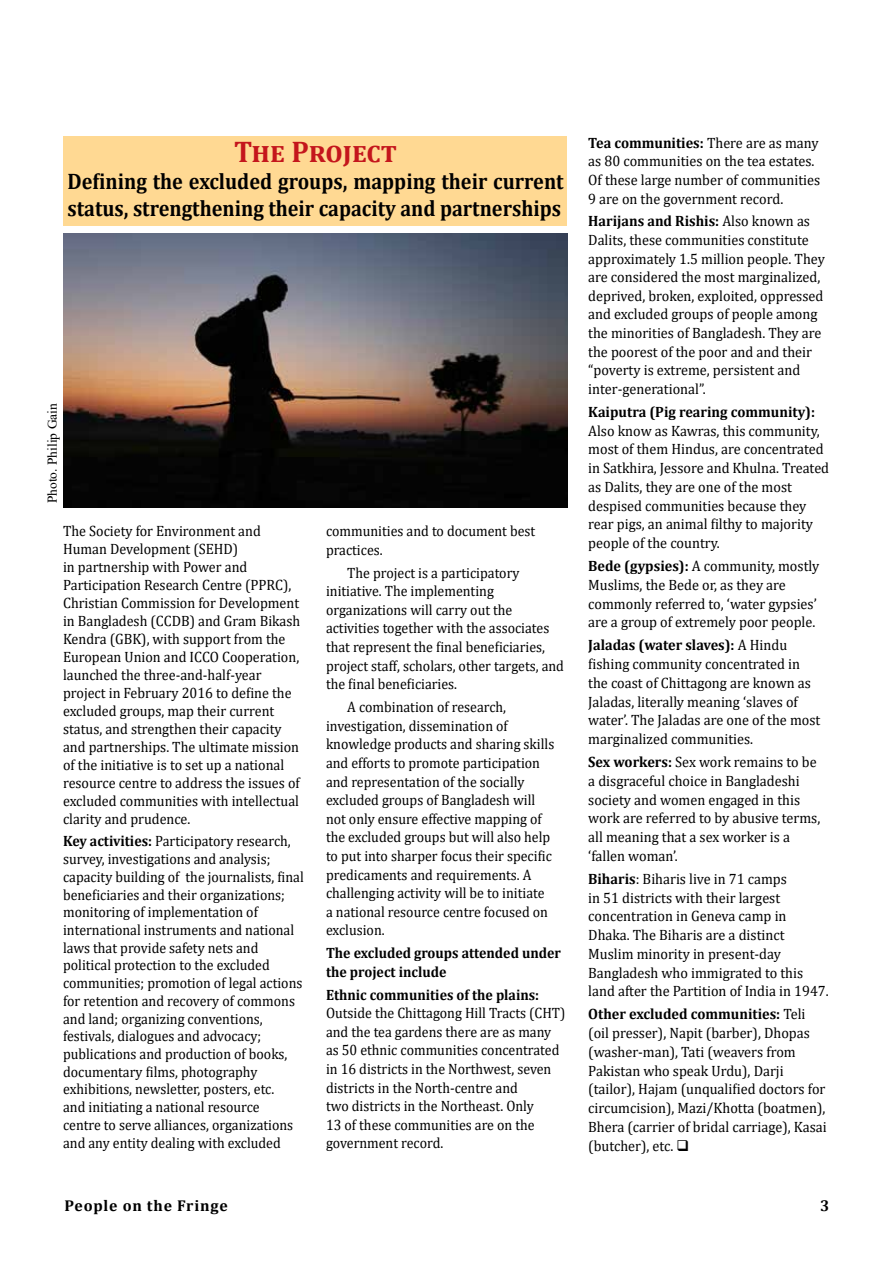
<style>
.page{position:relative;width:893px;height:1286px;background:#fff}
.page>*{position:absolute;margin:0;border:0;box-sizing:border-box;transform-origin:0 0}
.t1{font:700 30px "Cambria";color:#c4161c;scale:.95 1}
.t2{font:700 22.5px/27px "Cambria";color:#000;scale:.9 1}
.t3{font:700 15.75px "Cambria";letter-spacing:.05em;color:#000}
.t4{font:15px/18.8px "Cambria";color:#000;scale:.95 1}
.t5{font:15px/18.6px "Cambria";color:#000;scale:.93 1}
.t6{font:15px/18px "Cambria";color:#000;scale:.94 1}
.t7{font:700 15px/18.6px "Cambria";color:#000;scale:.93 1}
.t8{font:700 15px "Cambria";color:#000;scale:.95 1}
.t9{font:13.5px "Times New Roman";color:#000}
.s1{font-weight:700}
</style>
<div class="page">
<div style="left:64px;top:136px;width:503px;height:89px;background:#ffd993"></div>
<img style="left:63px;top:234px;width:504px;height:273px">
<h1 class="t1" style="left:234px;top:131px;width:173px">The Project</h1>
<h2 class="t2" style="left:68px;top:167px;width:553px">Defining the excluded groups, mapping their current status, strengthening their capacity and partnerships</h2>
<p class="t9" style="left:43px;top:503px;width:102px;rotate:-90deg">Photo. Philip Gain</p>
<p class="t6" style="left:63px;top:522px;width:254px">The Society for Environment and Human Development (SEHD)<br>in partnership with Power and Participation Research Centre (PPRC), Christian Commission for Development in Bangladesh (CCDB) and Gram Bikash Kendra (GBK), with support from the European Union and ICCO Cooperation, launched the three-and-half-year project in February 2016 to define the excluded groups, map their current status, and strengthen their capacity and partnerships. The ultimate mission of the initiative is to set up a national resource centre to address the issues of excluded communities with intellectual clarity and prudence.</p>
<p class="t5" style="left:63px;top:832px;width:260px;line-height:17.7px"><span class="s1">Key activities:</span> Participatory research, survey, investigations and analysis; capacity building of the journalists, final beneficiaries and their organizations; monitoring of implementation of international instruments and national laws that provide safety nets and political protection to the excluded communities; promotion of legal actions for retention and recovery of commons and land; organizing conventions, festivals, dialogues and advocacy; publications and production of books, documentary films, photography exhibitions, newsletter, posters, etc.<br>and initiating a national resource<br>centre to serve alliances, organizations and any entity dealing with excluded</p>
<p class="t5" style="left:326px;top:522px;width:226px">communities and to document best practices.</p>
<p class="t5" style="left:326px;top:563px;width:257px;text-indent:21px">The project is a participatory initiative. The implementing organizations will carry out the activities together with the associates that represent the final beneficiaries, project staff, scholars, other targets, and the final beneficiaries.</p>
<p class="t5" style="left:326px;top:698px;width:247px;text-indent:21px">A combination of research, investigation, dissemination of knowledge products and sharing skills and efforts to promote participation and representation of the socially excluded groups of Bangladesh will not only ensure effective mapping of the excluded groups but will also help to put into sharper focus their specific predicaments and requirements. A challenging activity will be to initiate a national resource centre focused on exclusion.</p>
<p class="t7" style="left:326px;top:943px;width:254px">The excluded groups attended under the project include</p>
<p class="t7" style="left:326px;top:985px;width:231px">Ethnic communities of the plains:</p>
<p class="t5" style="left:326px;top:1004px;width:259px">Outside the Chittagong Hill Tracts (CHT) and the tea gardens there are as many as 50 ethnic communities concentrated in 16 districts in the Northwest, seven districts in the North-centre and<br>two districts in the Northeast. Only<br>13 of these communities are on the government record.</p>
<p class="t4" style="left:588px;top:133px;width:246px"><span class="s1">Tea communities:</span> There are as many as 80 communities on the tea estates.<br>Of these large number of communities 9 are on the government record.</p>
<p class="t4" style="left:588px;top:212px;width:251px"><span class="s1">Harijans and Rishis:</span> Also known as Dalits, these communities constitute approximately 1.5 million people. They are considered the most marginalized, deprived, broken, exploited, oppressed and excluded groups of people among the minorities of Bangladesh. They are the poorest of the poor and and their “poverty is extreme, persistent and inter-generational”.</p>
<p class="t8" style="left:588px;top:401px;width:240px">Kaiputra (Pig rearing community):</p>
<p class="t4" style="left:588px;top:421px;width:255px">Also know as Kawras, this community, most of them Hindus, are concentrated in Satkhira, Jessore and Khulna. Treated as Dalits, they are one of the most despised communities because they rear pigs, an animal filthy to majority people of the country.</p>
<p class="t4" style="left:588px;top:556px;width:245px"><span class="s1">Bede (gypsies):</span> A community, mostly Muslims, the Bede or, as they are commonly referred to, ‘water gypsies’ are a group of extremely poor people.</p>
<p class="t4" style="left:588px;top:636px;width:246px"><span class="s1">Jaladas (water slaves):</span> A Hindu fishing community concentrated in the coast of Chittagong are known as Jaladas, literally meaning ‘slaves of water’. The Jaladas are one of the most marginalized communities.</p>
<p class="t4" style="left:588px;top:752px;width:246px"><span class="s1">Sex workers:</span> Sex work remains to be a disgraceful choice in Bangladeshi society and women engaged in this work are referred to by abusive terms, all meaning that a sex worker is a ‘fallen woman’.</p>
<p class="t4" style="left:588px;top:869px;width:255px"><span class="s1">Biharis</span>: Biharis live in 71 camps<br>in 51 districts with their largest concentration in Geneva camp in Dhaka. The Biharis are a distinct Muslim minority in present-day Bangladesh who immigrated to this land after the Partition of India in 1947.</p>
<p class="t4" style="left:588px;top:1005px;width:253px"><span class="s1">Other excluded communities:</span> Teli (oil presser), Napit (barber), Dhopas (washer-man), Tati (weavers from Pakistan who speak Urdu), Darji (tailor), Hajam (unqualified doctors for circumcision), Mazi/Khotta (boatmen), Bhera (carrier of bridal carriage), Kasai (butcher), etc. ❑</p>
<p class="t3" style="left:64px;top:1195px;width:165px">People on the Fringe</p>
<p class="t3" style="left:820px;top:1195px;width:11px">3</p>
</div>
